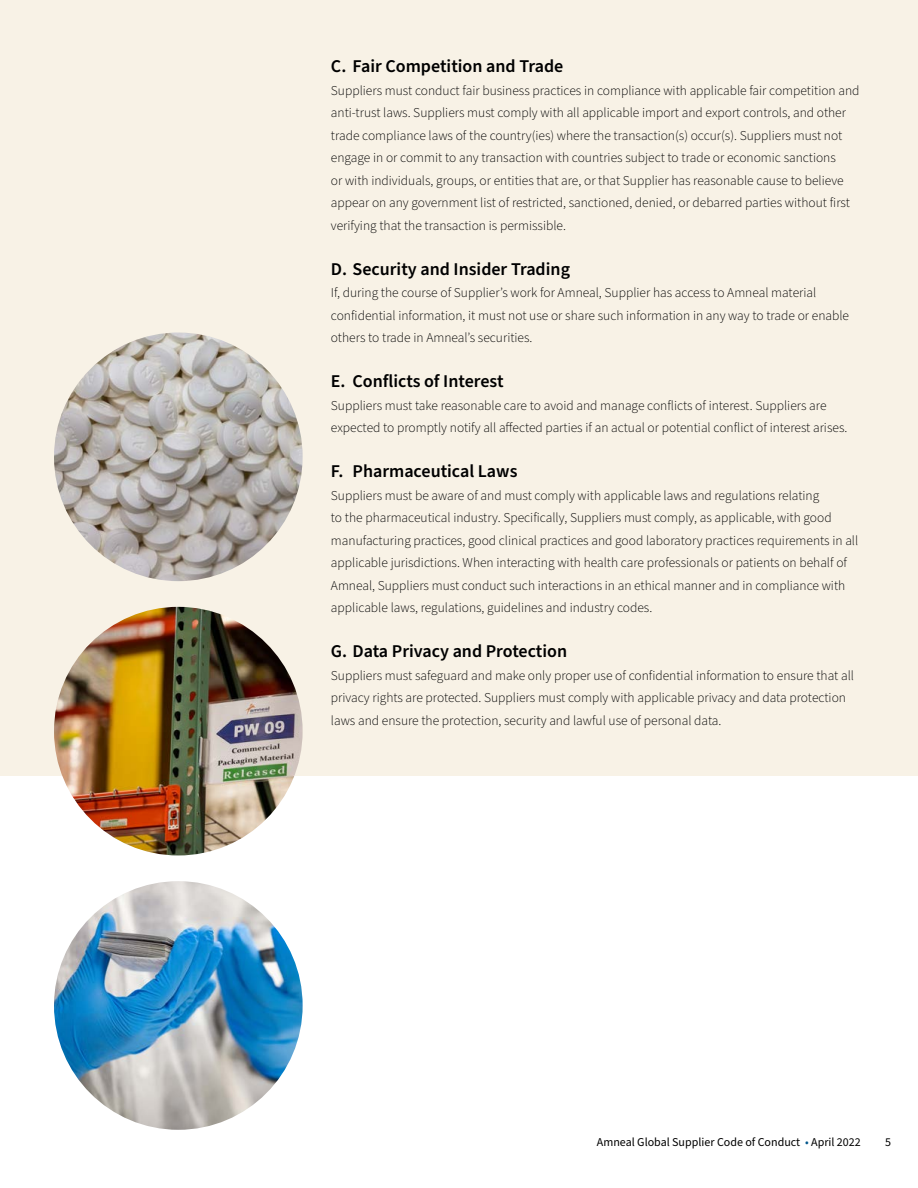
<style>
.page{position:relative;width:918px;height:1188px;background:#fff}
.page>*{position:absolute;margin:0;border:0;box-sizing:border-box;transform-origin:0 0}
.t1{font:600 18px "Source Sans Pro";color:#000}
.t2{font:300 13.5px/22.5px "Source Sans Pro";color:#000}
.t3{font:12px "Source Sans Pro";color:#000}
.s1{color:#00558b}
</style>
<div class="page">
<div style="left:0;top:0;width:918px;height:775px;background:#f8f2e6"></div>
<img style="left:54px;top:333px;width:249px;height:248px;border-radius:124px">
<img style="left:54px;top:607px;width:249px;height:248px;border-radius:124px">
<img style="left:54px;top:881px;width:249px;height:249px;border-radius:124px">
<h2 class="t1" style="left:331px;top:54px;width:234px">C. Fair Competition and Trade</h2>
<p class="t2" style="left:331px;top:80px;width:530px">Suppliers must conduct fair business practices in compliance with applicable fair competition and anti-trust laws. Suppliers must comply with all applicable import and export controls, and other trade compliance laws of the country(ies) where the transaction(s) occur(s). Suppliers must not engage in or commit to any transaction with countries subject to trade or economic sanctions<br>or with individuals, groups, or entities that are, or that Supplier has reasonable cause to believe appear on any government list of restricted, sanctioned, denied, or debarred parties without first verifying that the transaction is permissible.</p>
<h2 class="t1" style="left:331px;top:257px;width:241px">D. Security and Insider Trading</h2>
<p class="t2" style="left:331px;top:282px;width:520px">If, during the course of Supplier’s work for Amneal, Supplier has access to Amneal material confidential information, it must not use or share such information in any way to trade or enable others to trade in Amneal’s securities.</p>
<h2 class="t1" style="left:331px;top:369px;width:174px">E. Conflicts of Interest</h2>
<p class="t2" style="left:331px;top:395px;width:518px">Suppliers must take reasonable care to avoid and manage conflicts of interest. Suppliers are expected to promptly notify all affected parties if an actual or potential conflict of interest arises.</p>
<h2 class="t1" style="left:331px;top:459px;width:188px">F. Pharmaceutical Laws</h2>
<p class="t2" style="left:331px;top:485px;width:529px">Suppliers must be aware of and must comply with applicable laws and regulations relating<br>to the pharmaceutical industry. Specifically, Suppliers must comply, as applicable, with good manufacturing practices, good clinical practices and good laboratory practices requirements in all applicable jurisdictions. When interacting with health care professionals or patients on behalf of Amneal, Suppliers must conduct such interactions in an ethical manner and in compliance with applicable laws, regulations, guidelines and industry codes.</p>
<h2 class="t1" style="left:331px;top:639px;width:238px">G. Data Privacy and Protection</h2>
<p class="t2" style="left:331px;top:665px;width:525px">Suppliers must safeguard and make only proper use of confidential information to ensure that all privacy rights are protected. Suppliers must comply with applicable privacy and data protection laws and ensure the protection, security and lawful use of personal data.</p>
<p class="t3" style="left:597px;top:1134px;width:265px">Amneal Global Supplier Code of Conduct <span class="s1">•</span> April 2022</p>
<p class="t3" style="left:885px;top:1134px;width:7px">5</p>
</div>
